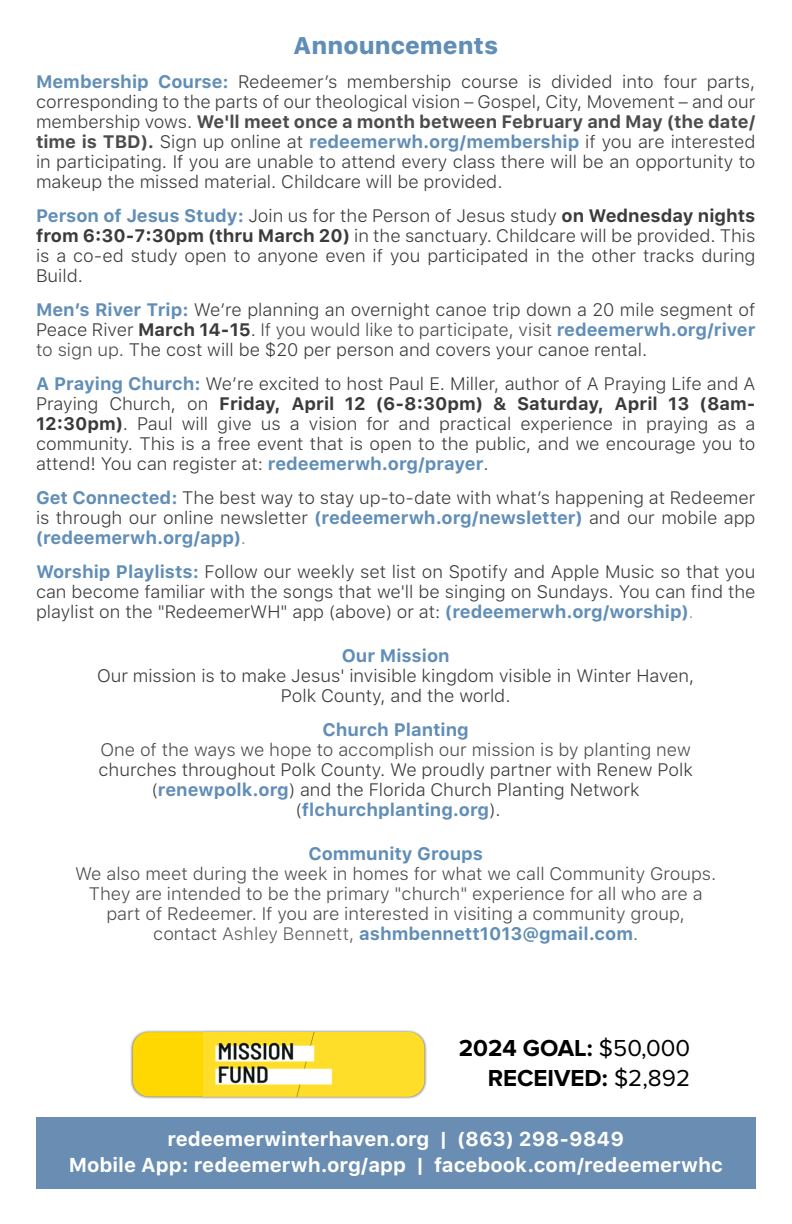
<style>
.page{position:relative;width:792px;height:1224px;background:#fff}
.page>*{position:absolute;margin:0;border:0;box-sizing:border-box;transform-origin:0 0}
.t1{font:700 24px/30px "Proxima Nova";color:#000;text-align:right}
.t2{font:800 24px "SFUI Text";color:#618eb7}
.t3{font:700 20px/26px "SFUI Text";color:#fff;text-align:center}
.t4{font:300 18px/20px "SFUI Text";color:#3b3b3b;text-align:justify}
.t5{font:300 18px/20px "SFUI Text";color:#3c3c3c;text-align:justify}
.t6{font:300 18px/20px "SFUI Text";color:#4d4d4d;text-align:center}
.t7{font:700 18px "SFUI Text";color:#618eb7}
.s1{font-weight:700;color:#618eb7}
.s2{font-weight:700;color:#4c4c4c}
.s3{font-weight:700}
.s4{color:#4c4c4c}
.s5{color:#618eb7}
.s6{color:#7b9fbf}
.s7{color:#606060}
.s8{font-weight:400}
</style>
<div class="page">
<div style="left:36px;top:1117px;width:720px;height:72px;background:#6a8eb3"></div>
<img style="left:130px;top:1030px;width:297px;height:69px">
<div style="left:133px;top:1032px;width:291px;height:64px;background:#fed800;border-radius:16px"></div>
<img style="left:204px;top:1032px;width:220px;height:64px">
<h1 class="t2" style="left:293px;top:31px;width:206px">Announcements</h1>
<p class="t4" style="left:36px;top:72px;width:721px"><span class="s1">Membership Course:</span> Redeemer’s membership course is divided into four parts, corresponding to the parts of our theological vision – Gospel, City, Movement – and our membership vows. <span class="s2">We'll meet once a month between February and May (the date/ time is TBD).</span> Sign up online at <span class="s1">redeemerwh.org/membership</span> if you are interested in participating. If you are unable to attend every class there will be an opportunity to makeup the missed material. Childcare will be provided.</p>
<p class="t4" style="left:36px;top:206px;width:721px"><span class="s1">Person of Jesus Study:</span> Join us for the Person of Jesus study <span class="s3">on Wednesday nights from 6:30-7:30pm (thru March 20)</span> in the sanctuary. Childcare will be provided. This is a co-ed study open to anyone even if you participated in the other tracks during Build.</p>
<p class="t4" style="left:36px;top:300px;width:721px"><span class="s1">Men’s River Trip:</span> We’re planning an overnight canoe trip down a 20 mile segment of Peace River <span class="s3">March 14-15</span>. <span class="s4">If you would like to participate, visit</span> <span class="s1">redeemerwh.org/river </span><span class="s4">to sign up.</span> The cost will be $20 per person and covers your canoe rental.</p>
<p class="t4" style="left:36px;top:374px;width:721px"><span class="s1">A Praying Church:</span> We’re excited to host Paul E. Miller, author of A Praying Life and A Praying Church, on <span class="s3">Friday, April 12 (6-8:30pm) &amp; Saturday, April 13 (8am-12:30pm)</span>. Paul will give us a vision for and practical experience in praying as a community. This is a free event that is open to the public, and we encourage you to attend! You can register at: <span class="s1">redeemerwh.org/prayer</span>.</p>
<p class="t5" style="left:36px;top:488px;width:721px"><span class="s1">Get Connected:</span> The best way to stay up-to-date with what’s happening at Redeemer is through our online newsletter <span class="s1">(redeemerwh.org/newsletter)</span> and our mobile app <span class="s1">(redeemerwh.org/app)</span><span class="s5">.</span></p>
<p class="t5" style="left:36px;top:562px;width:721px"><span class="s1">Worship Playlists:</span> Follow our weekly set list on Spotify and Apple Music so that you can become familiar with the songs that we'll be singing on Sundays. You can find the playlist on the "RedeemerWH" app (above) or at: <span class="s1">(redeemerwh.org/worship)</span><span class="s6">.</span></p>
<p class="t7" style="left:342px;top:645px;width:109px">Our Mission</p>
<p class="t4" style="left:97px;top:666px;width:599px;text-align:center">Our mission is to make Jesus' invisible kingdom visible in Winter Haven,<br>Polk County, and the world.</p>
<p class="t7" style="left:323px;top:719px;width:148px">Church Planting</p>
<p class="t6" style="left:101px;top:740px;width:592px">One of the ways we hope to accomplish our mission is by planting new</p>
<p class="t4" style="left:99px;top:760px;width:596px;text-align:center">churches throughout Polk County. We proudly partner with Renew Polk (<span class="s1">renewpolk.org</span>) and the Florida Church Planting Network (<span class="s1">flchurchplanting.org</span>).</p>
<p class="t7" style="left:308px;top:843px;width:176px">Community Groups</p>
<p class="t6" style="left:75px;top:864px;width:643px">We also meet during the week in homes for what we call Community Groups.<br>They are intended to be the primary "church" experience for all who are a part of Redeemer. If you are interested in visiting a community group, contact <span class="s7">Ashley Bennett,</span> <span class="s1">ashmbennett1013@gmail.com</span><span class="s7">.</span></p>
<h1 class="t1" style="left:459px;top:1034px;width:233px">2024 GOAL: <span class="s8">$50,000<br></span>RECEIVED: <span class="s8">$2,892</span></h1>
<p class="t3" style="left:69px;top:1126px;width:656px">redeemerwinterhaven.org | (863) 298-9849<br>Mobile App: redeemerwh.org/app | facebook.com/redeemerwhc</p>
</div>
